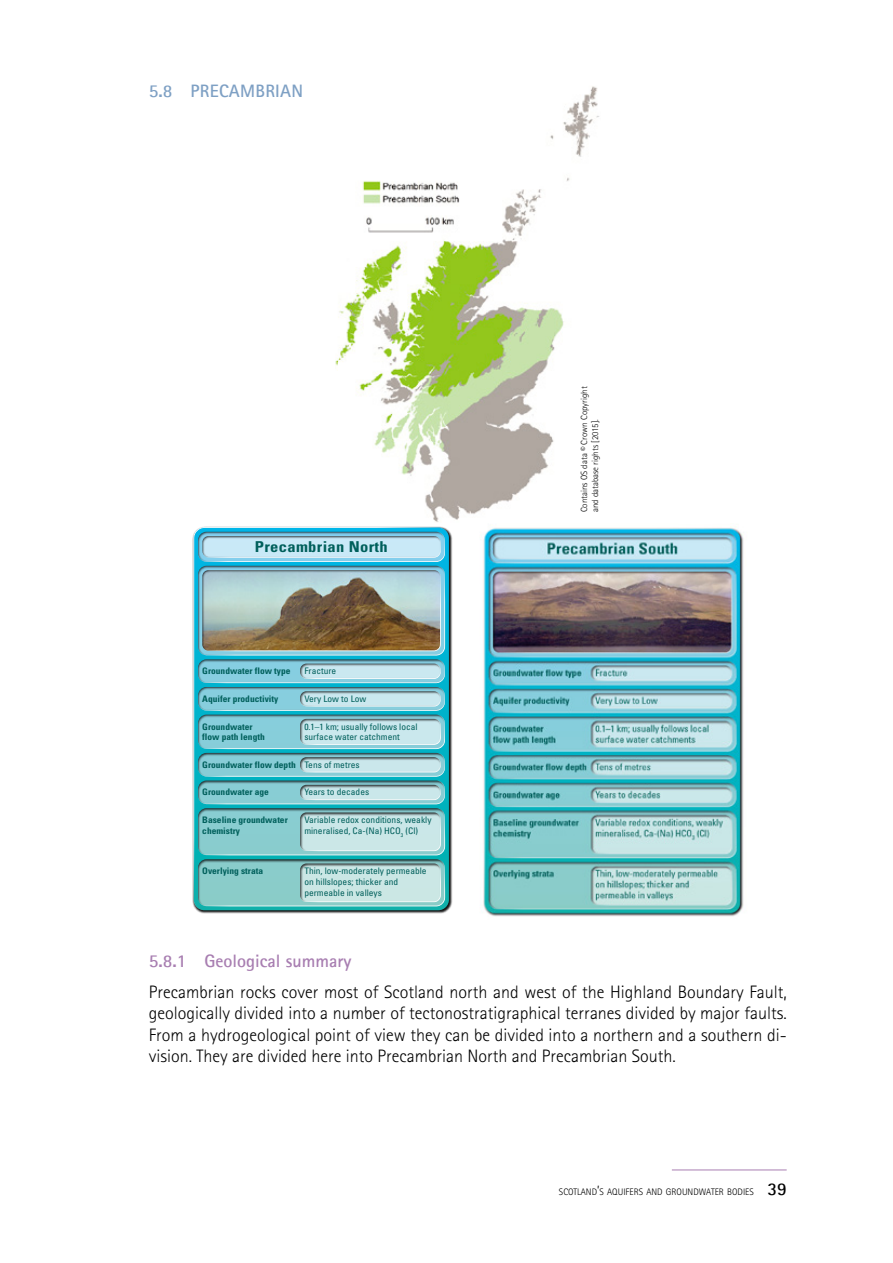
<style>
.page{position:relative;width:893px;height:1263px;background:#fff}
.page>*{position:absolute;margin:0;border:0;box-sizing:border-box;transform-origin:0 0}
.t1{font:300 18px/21.6px "Rotis Sans Serif";color:#000;text-align:justify}
.Heading_3{font:700 18px "Rotis Sans Serif";color:#a87eb1}
.Heading_2{font:700 18px "Rotis Sans Serif";letter-spacing:.015em;color:#7ea0c4}
.t2{font:700 condensed 15px "Univers";letter-spacing:.02em;color:#005f5b;scale:1.1 1}
.t3{font:300 9.45px "Rotis Sans Serif";color:#000}
.t4{font:condensed 9px/10.8px "Univers";color:#005f5b;scale:1.05 1}
.t5{font:700 condensed 9px/10.8px "Univers";color:#005f5b;scale:1.05 1}
.t6{font:300 9px/10.8px "Rotis Sans Serif";color:#000}
.s1{font-size:13.5px}
.s2{font-weight:700;font-size:18px}
</style>
<div class="page">
<hr style="left:672px;top:1170px;width:115px;height:1px;background:#a87eb1">
<img style="left:483px;top:527px;width:261px;height:390px">
<img style="left:192px;top:526px;width:261px;height:388px">
<svg style="left:193px;top:527px;width:256px;height:383px;background:#24b7ca"></svg>
<svg style="left:198px;top:532px;width:247px;height:374px;background:#8ebec1"></svg>
<img style="left:335px;top:86px;width:264px;height:436px">
<p class="Heading_2" style="left:149px;top:80px;width:156px">5.8 PRECAMBRIAN</p>
<p class="t2" style="left:255px;top:538px;width:122px">Precambrian North</p>
<p class="t5" style="left:202px;top:666px;width:85px">Groundwater flow type</p>
<p class="t5" style="left:202px;top:693px;width:74px">Aquifer productivity</p>
<p class="t5" style="left:202px;top:721px;width:61px">Groundwater flow path length</p>
<p class="t5" style="left:202px;top:759px;width:91px">Groundwater flow depth</p>
<p class="t5" style="left:202px;top:787px;width:65px">Groundwater age</p>
<p class="t5" style="left:202px;top:814px;width:83px">Baseline groundwater chemistry</p>
<p class="t4" style="left:304px;top:665px;width:32px">Fracture</p>
<p class="t4" style="left:304px;top:693px;width:61px">Very Low to Low</p>
<p class="t4" style="left:304px;top:721px;width:109px">0.1–1 km; usually follows local surface water catchment</p>
<p class="t4" style="left:304px;top:759px;width:54px">Tens of metres</p>
<p class="t4" style="left:304px;top:787px;width:63px">Years to decades</p>
<p class="t4" style="left:304px;top:814px;width:123px">Variable redox conditions, weakly mineralised, Ca-(Na) HCO<sub>3</sub> (Cl)</p>
<p class="t5" style="left:202px;top:865px;width:59px">Overlying strata</p>
<p class="t4" style="left:304px;top:865px;width:118px">Thin, low-moderately permeable on hillslopes; thicker and permeable in valleys</p>
<p class="t6" style="left:579px;top:512px;width:127px;rotate:-90deg">Contains OS data © Crown Copyright and database rights [2015].</p>
<p class="Heading_3" style="left:149px;top:949px;width:204px">5.8.1 Geological summary</p>
<p class="t1" style="left:149px;top:981px;width:639px">Precambrian rocks cover most of Scotland north and west of the Highland Boundary Fault, geologically divided into a number of tectonostratigraphical terranes divided by major faults.<br>From a hydrogeological point of view they can be divided into a northern and a southern di&shy;vision. They are divided here into Precambrian North and Precambrian South.</p>
<p class="t3" style="left:559px;top:1186px;width:229px">SCOTLAND<span class="s1">’</span>S AQUIFERS AND GROUNDWATER BODIES <span class="s2">39</span></p>
</div>
